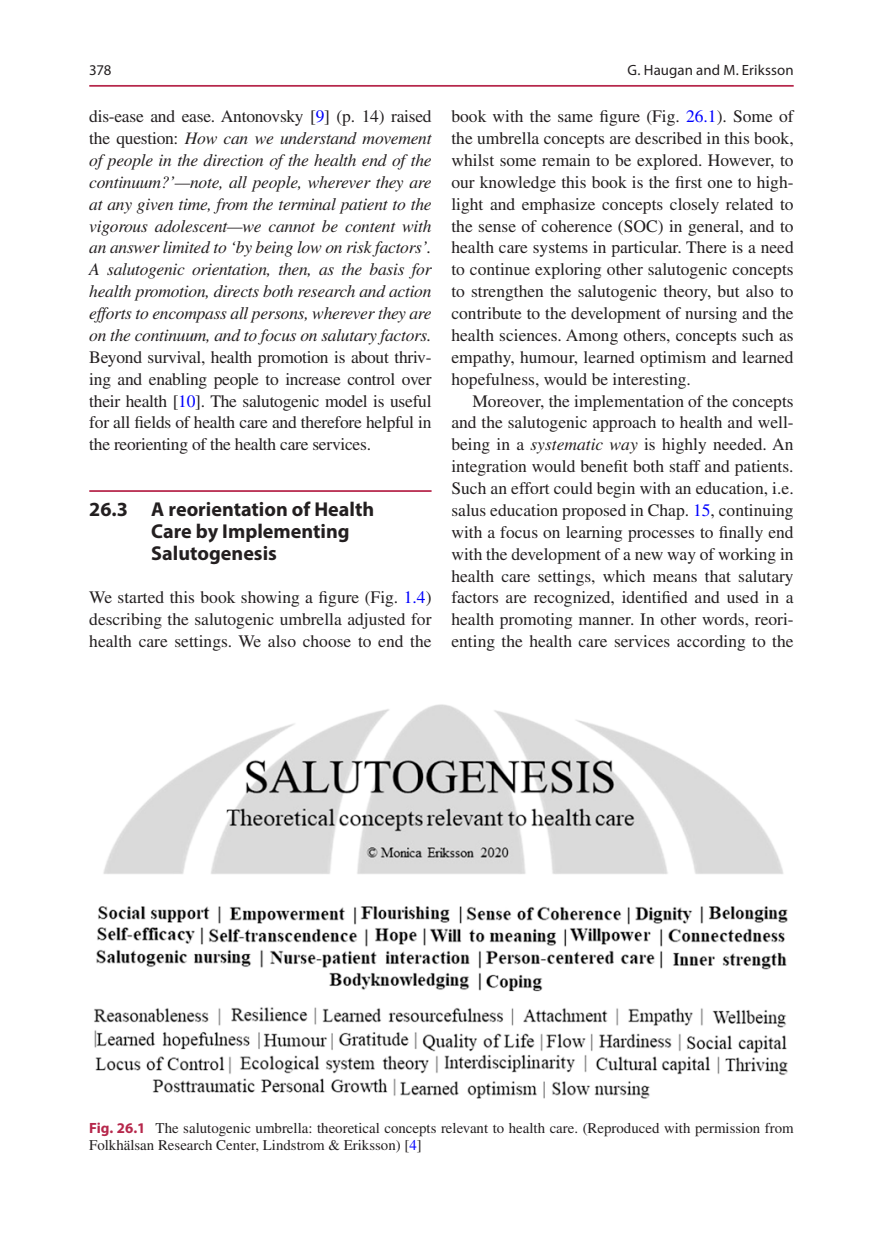
<style>
.page{position:relative;width:883px;height:1260px;background:#fff}
.page>*{position:absolute;margin:0;border:0;box-sizing:border-box;transform-origin:0 0}
.t1{font:700 20.12px/21.9px "Myriad Pro";color:#231f20}
.t2{font:17.5px/21.9px "Times LT Std";color:#231f20;text-align:justify}
.t3{font:italic 17.5px/21.9px "Times LT Std";letter-spacing:-.015em;color:#231f20;text-align:justify}
.t4{font:14.88px/17.5px "Times LT Std";color:#231f20}
.t5{font:14.88px "Myriad Pro Regular 2";letter-spacing:.005em;color:#231f20}
.t6{font:14.88px "Myriad Pro";color:#231f20}
.s1{font-style:normal}
.s2{font-style:normal;color:#00f}
.s3{color:#00f}
.s4{font-style:italic}
.s5{font-family:"Myriad Pro";font-weight:700;color:#b6274b}
</style>
<div class="page">
<hr style="left:89px;top:490px;width:343px;height:2px;background:#b6274b">
<img style="left:94px;top:704px;width:694px;height:395px">
<hr style="left:89px;top:85px;width:705px;height:2px;background:#b6274b">
<p class="t6" style="left:89px;top:61px;width:24px">378</p>
<p class="t3" style="left:89px;top:105px;width:344px"><span class="s1">dis-ease and ease. Antonovsky [</span><span class="s2">9</span><span class="s1">] (p. 14) raised the question:</span> How can we understand movement of people in the direction of the health end of the continuum?’—note, all people, wherever they are at any given time, from the terminal patient to the vigorous adolescent—we cannot be content with an answer limited to ‘by being low on risk factors’.<br>A salutogenic orientation, then, as the basis for health promotion, directs both research and action efforts to encompass all persons, wherever they are on the continuum, and to focus on salutary factors.</p>
<p class="t2" style="left:89px;top:346px;width:344px">Beyond survival, health promotion is about thriv&shy;ing and enabling people to increase control over their health [<span class="s3">10</span>]. The salutogenic model is useful for all fields of health care and therefore helpful in the reorienting of the health care services.</p>
<p class="t1" style="left:151px;top:498px;width:224px;text-indent:-62px">26.3 A reorientation of Health<br>Care by Implementing<br>Salutogenesis</p>
<p class="t2" style="left:89px;top:587px;width:344px">We started this book showing a figure (Fig. <span class="s3">1.4</span>) describing the salutogenic umbrella adjusted for health care settings. We also choose to end the</p>
<p class="t5" style="left:628px;top:61px;width:168px">G. Haugan and M. Eriksson</p>
<p class="t2" style="left:451px;top:105px;width:344px">book with the same figure (Fig. <span class="s3">26.1</span>). Some of the umbrella concepts are described in this book, whilst some remain to be explored. However, to our knowledge this book is the first one to high&shy;light and emphasize concepts closely related to the sense of coherence (SOC) in general, and to health care systems in particular. There is a need to continue exploring other salutogenic concepts to strengthen the salutogenic theory, but also to contribute to the development of nursing and the health sciences. Among others, concepts such as empathy, humour, learned optimism and learned hopefulness, would be interesting.</p>
<p class="t2" style="left:451px;top:390px;width:344px;text-indent:21px">Moreover, the implementation of the concepts and the salutogenic approach to health and well&shy;being in a <span class="s4">systematic way</span> is highly needed. An integration would benefit both staff and patients.<br>Such an effort could begin with an education, i.e. salus education proposed in Chap. <span class="s3">15</span>, continuing with a focus on learning processes to finally end with the development of a new way of working in health care settings, which means that salutary factors are recognized, identified and used in a health promoting manner. In other words, reori&shy;enting the health care services according to the</p>
<p class="t4" style="left:89px;top:1119px;width:706px"><span class="s5">Fig. 26.1</span> The salutogenic umbrella: theoretical concepts relevant to health care. (Reproduced with permission from<br>Folkhälsan Research Center, Lindstrom &amp; Eriksson) [<span class="s3">4</span>]</p>
</div>
